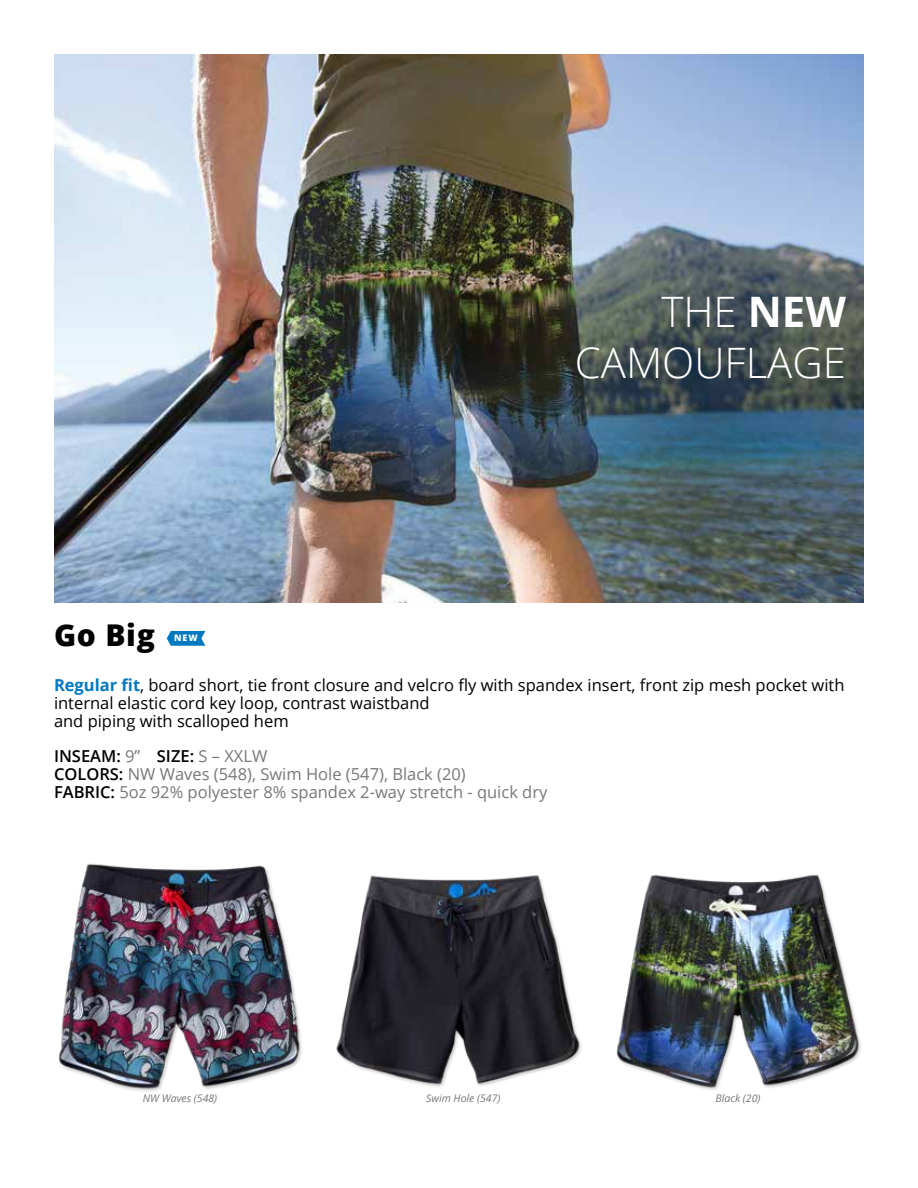
<style>
.page{position:relative;width:918px;height:1188px;background:#fff}
.page>*{position:absolute;margin:0;border:0;box-sizing:border-box;transform-origin:0 0}
.t1{font:300 42px/50.4px "Open Sans";color:#fff;text-align:right}
.t2{font:800 30px "Open Sans";color:#000}
.t3{font:16.5px/18px "Open Sans";color:#000}
.t4{font:16.5px/18px "Open Sans";color:#77787b}
.t5{font:italic 10.5px "Open Sans";color:#77787b}
.t6{font:800 9px "Open Sans";color:#fff}
.s1{font-weight:700}
.s2{font-weight:700;color:#0079c1}
.s3{font-weight:600;color:#000}
</style>
<div class="page">
<img style="left:54px;top:54px;width:810px;height:548px">
<img style="left:59px;top:864px;width:243px;height:228px">
<img style="left:336px;top:875px;width:246px;height:212px">
<img style="left:616px;top:874px;width:245px;height:216px">
<svg style="left:167px;top:631px;width:38px;height:15px"></svg>
<h1 class="t1" style="left:575px;top:286px;width:273px">THE <span class="s1">NEW<br></span>CAMOUFLAGE</h1>
<h2 class="t2" style="left:54px;top:612px;width:103px">Go Big</h2>
<p class="t6" style="left:174px;top:631px;width:25px">NEW</p>
<p class="t3" style="left:54px;top:675px;width:792px"><span class="s2">Regular fit</span>, board short, tie front closure and velcro fly with spandex insert, front zip mesh pocket with internal elastic cord key loop, contrast waistband<br>and piping with scalloped hem</p>
<p class="t4" style="left:54px;top:747px;width:495px"><span class="s3">INSEAM:</span> 9” <span class="s3">SIZE:</span> S – XXLW<br><span class="s3">COLORS:</span> NW Waves (548), Swim Hole (547), Black (20)<br><span class="s3">FABRIC:</span> 5oz 92% polyester 8% spandex 2-way stretch - quick dry</p>
<p class="t5" style="left:143px;top:1091px;width:76px">NW Waves (548)</p>
<p class="t5" style="left:426px;top:1091px;width:76px">Swim Hole (547)</p>
<p class="t5" style="left:716px;top:1091px;width:47px">Black (20)</p>
</div>
